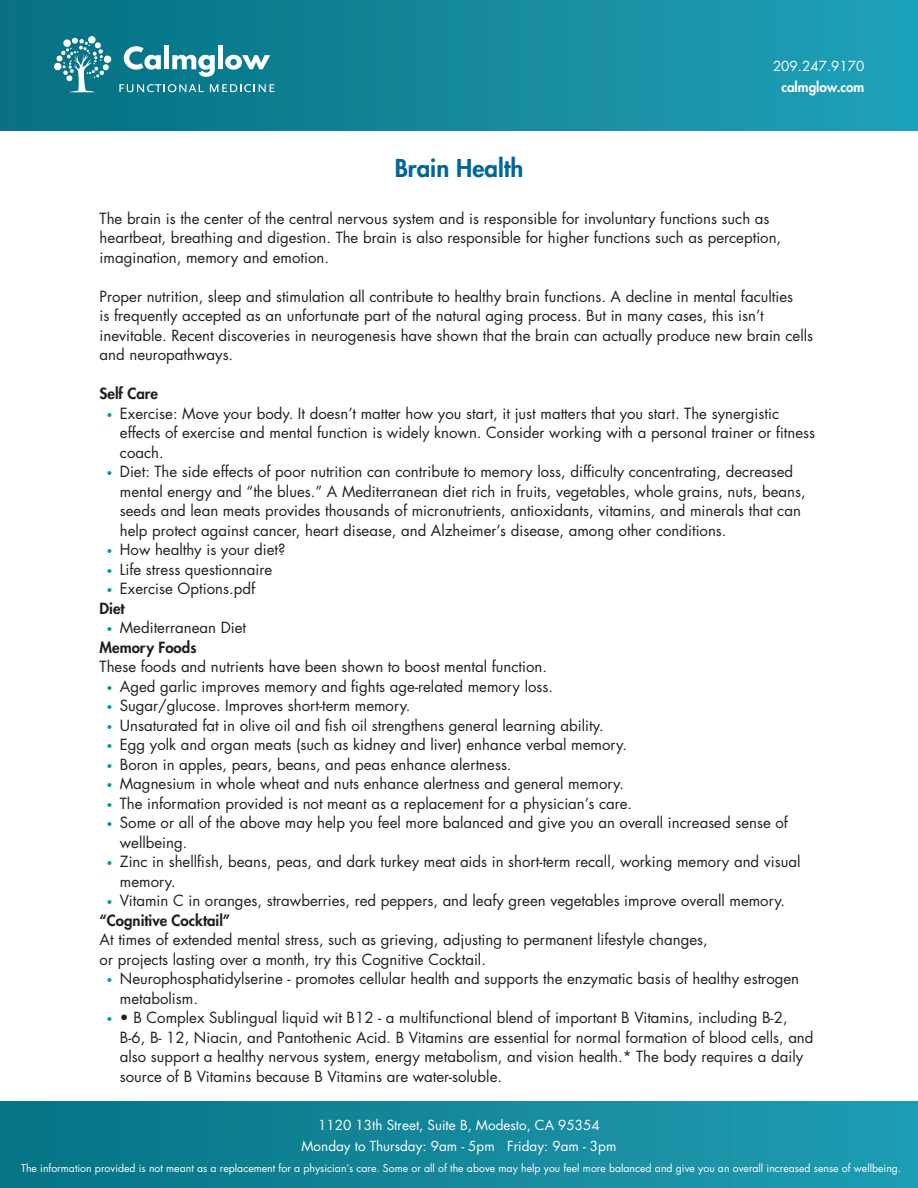
<style>
.page{position:relative;width:918px;height:1188px;background:#fff}
.page>*{position:absolute;margin:0;border:0;box-sizing:border-box;transform-origin:0 0}
.t1{font:800 24px "Futura";color:#069}
.t2{font:15px/19.5px "Futura";color:#231f20}
.t3{font:800 15px "Futura";color:#231f20}
.t4{font:13.5px/21px "Futura";color:#fff;text-align:center}
.t5{font:800 13.5px "Futura";color:#fff}
.t6{font:10.5px "Futura";color:#fff}
.s1{font-size:10.5px;color:#099}
.s2{font-weight:800}
</style>
<div class="page">
<div style="left:0;top:0;width:918px;height:130px;background:linear-gradient(to right,#066f80,#21a1b9)"></div>
<div style="left:0;top:1102px;width:918px;height:86px;background:linear-gradient(to right,#067385,#219db4)"></div>
<svg style="left:54px;top:36px;width:57px;height:56px"></svg>
<svg style="left:124px;top:46px;width:37px;height:24px"></svg>
<div style="left:164px;top:46px;width:5px;height:23px;background:#fff"></div>
<svg style="left:172px;top:55px;width:43px;height:22px"></svg>
<div style="left:218px;top:46px;width:5px;height:23px;background:#fff"></div>
<svg style="left:225px;top:55px;width:45px;height:15px"></svg>
<svg style="left:119px;top:84px;width:85px;height:8px"></svg>
<svg style="left:210px;top:84px;width:64px;height:8px"></svg>
<p class="t4" style="left:773px;top:55px;width:93px">209.247.9170</p>
<p class="t5" style="left:781px;top:78px;width:85px">calmglow.com</p>
<h1 class="t1" style="left:395px;top:153px;width:130px">Brain Health</h1>
<p class="t2" style="left:100px;top:208px;width:683px">The brain is the center of the central nervous system and is responsible for involuntary functions such as heartbeat, breathing and digestion. The brain is also responsible for higher functions such as perception, imagination, memory and emotion.</p>
<p class="t2" style="left:100px;top:286px;width:715px">Proper nutrition, sleep and stimulation all contribute to healthy brain functions. A decline in mental faculties<br>is frequently accepted as an unfortunate part of the natural aging process. But in many cases, this isn’t inevitable. Recent discoveries in neurogenesis have shown that the brain can actually produce new brain cells and neuropathways.</p>
<p class="t3" style="left:100px;top:384px;width:60px">Self Care</p>
<p class="t2" style="left:120px;top:403px;width:697px;text-indent:-14px"><span class="s1">•</span> Exercise: Move your body. It doesn’t matter how you start, it just matters that you start. The synergistic effects of exercise and mental function is widely known. Consider working with a personal trainer or fitness coach.</p>
<p class="t2" style="left:120px;top:462px;width:687px;text-indent:-14px"><span class="s1">•</span> Diet: The side effects of poor nutrition can contribute to memory loss, difficulty concentrating, decreased mental energy and “the blues.” A Mediterranean diet rich in fruits, vegetables, whole grains, nuts, beans, seeds and lean meats provides thousands of micronutrients, antioxidants, vitamins, and minerals that can help protect against cancer, heart disease, and Alzheimer’s disease, among other conditions.</p>
<p class="t2" style="left:106px;top:540px;width:181px"><span class="s1">•</span> How healthy is your diet?</p>
<p class="t2" style="left:106px;top:559px;width:167px"><span class="s1">•</span> Life stress questionnaire</p>
<p class="t2" style="left:100px;top:579px;width:157px;text-indent:7px"><span class="s1">•</span> Exercise Options.pdf<br><span class="s2">Diet</span></p>
<p class="t2" style="left:100px;top:618px;width:148px;text-indent:7px"><span class="s1">•</span> Mediterranean Diet<br><span class="s2">Memory Foods</span></p>
<p class="t2" style="left:100px;top:657px;width:449px">These foods and nutrients have been shown to boost mental function.</p>
<p class="t2" style="left:106px;top:676px;width:448px"><span class="s1">•</span> Aged garlic improves memory and fights age-related memory loss.</p>
<p class="t2" style="left:106px;top:696px;width:306px"><span class="s1">•</span> Sugar/glucose. Improves short-term memory.</p>
<p class="t2" style="left:106px;top:715px;width:499px"><span class="s1">•</span> Unsaturated fat in olive oil and fish oil strengthens general learning ability.</p>
<p class="t2" style="left:106px;top:735px;width:522px"><span class="s1">•</span> Egg yolk and organ meats (such as kidney and liver) enhance verbal memory.</p>
<p class="t2" style="left:106px;top:754px;width:407px"><span class="s1">•</span> Boron in apples, pears, beans, and peas enhance alertness.</p>
<p class="t2" style="left:106px;top:774px;width:519px"><span class="s1">•</span> Magnesium in whole wheat and nuts enhance alertness and general memory.</p>
<p class="t2" style="left:106px;top:793px;width:527px"><span class="s1">•</span> The information provided is not meant as a replacement for a physician’s care.</p>
<p class="t2" style="left:120px;top:813px;width:670px;text-indent:-14px"><span class="s1">•</span> Some or all of the above may help you feel more balanced and give you an overall increased sense of wellbeing.</p>
<p class="t2" style="left:120px;top:852px;width:682px;text-indent:-14px"><span class="s1">•</span> Zinc in shellfish, beans, peas, and dark turkey meat aids in short-term recall, working memory and visual memory.</p>
<p class="t2" style="left:100px;top:891px;width:687px;text-indent:7px"><span class="s1">•</span> Vitamin C in oranges, strawberries, red peppers, and leafy green vegetables improve overall memory. <span class="s2">“Cognitive Cocktail”</span></p>
<p class="t2" style="left:100px;top:930px;width:610px">At times of extended mental stress, such as grieving, adjusting to permanent lifestyle changes, or projects lasting over a month, try this Cognitive Cocktail.</p>
<p class="t2" style="left:120px;top:969px;width:681px;text-indent:-14px"><span class="s1">•</span> Neurophosphatidylserine - promotes cellular health and supports the enzymatic basis of healthy estrogen metabolism.</p>
<p class="t2" style="left:120px;top:1008px;width:695px;text-indent:-14px"><span class="s1">•</span> • B Complex Sublingual liquid wit B12 - a multifunctional blend of important B Vitamins, including B-2, B-6, B- 12, Niacin, and Pantothenic Acid. B Vitamins are essential for normal formation of blood cells, and also support a healthy nervous system, energy metabolism, and vision health.* The body requires a daily source of B Vitamins because B Vitamins are water-soluble.</p>
<p class="t4" style="left:302px;top:1114px;width:316px">1120 13th Street, Suite B, Modesto, CA 95354<br>Monday to Thursday: 9am - 5pm Friday: 9am - 3pm</p>
<p class="t6" style="left:21px;top:1161px;width:882px">The information provided is not meant as a replacement for a physician’s care. Some or all of the above may help you feel more balanced and give you an overall increased sense of wellbeing.</p>
</div>
